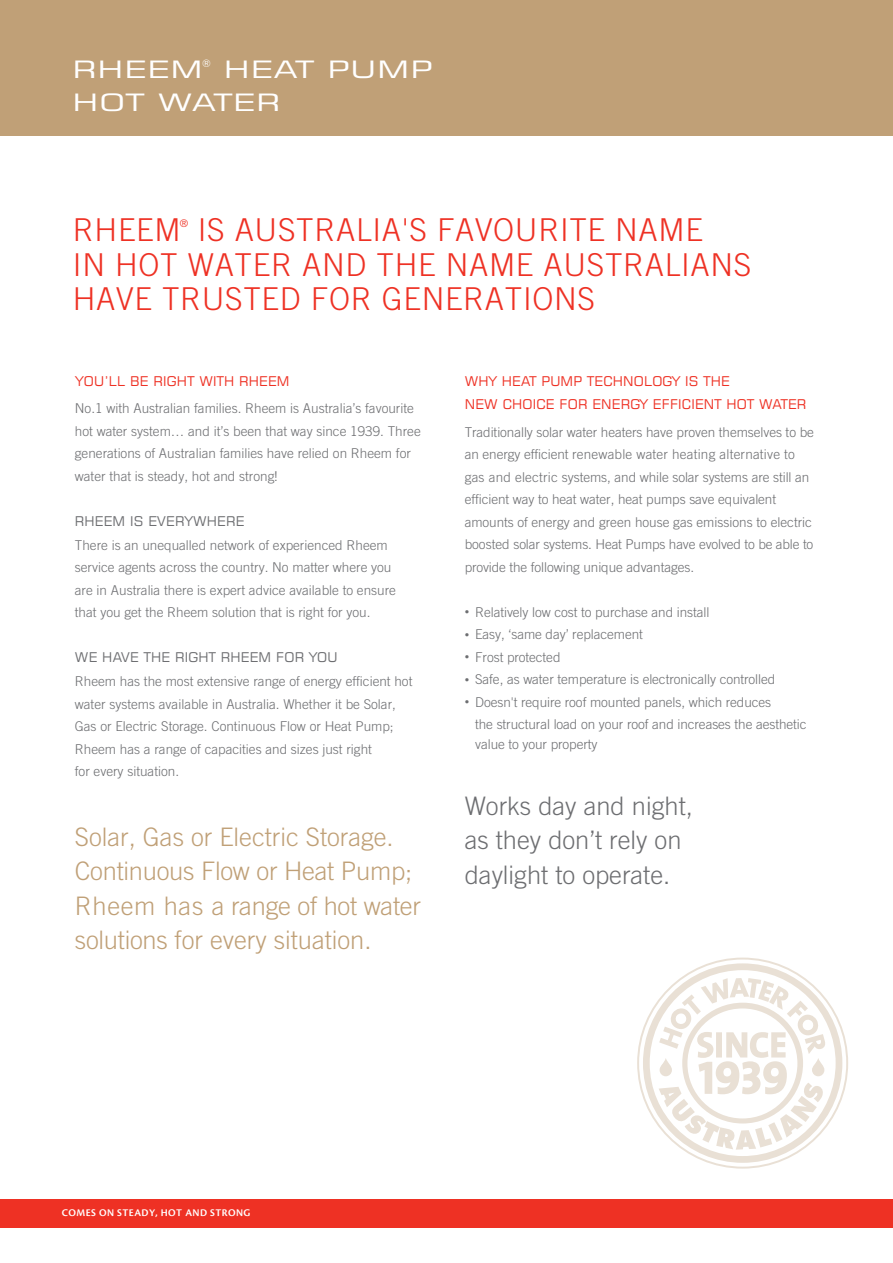
<style>
.page{position:relative;width:893px;height:1263px;background:#fff}
.page>*{position:absolute;margin:0;border:0;box-sizing:border-box;transform-origin:0 0}
.t1{font:300 31.5px/34.5px "Trade Gothic";letter-spacing:.02em;color:#ee3124}
.t2{font:300 25.5px/34.5px "Trade Gothic";color:#c0a077}
.t3{font:300 25.5px/34.5px "Trade Gothic";color:#6d6e71}
.t4{font:24px/32.8px "Square 721 BT";letter-spacing:.03em;color:#fff;scale:1.43 1}
.t5{font:300 13.5px/22.5px "Trade Gothic";color:#6d6e71}
.t6{font:13.5px/22.5px "Square 721 BT";letter-spacing:.015em;color:#ee3124}
.t7{font:13.5px "Square 721 BT";letter-spacing:.015em;color:#6d6e71}
.t8{font:600 10.65px "Cronos Pro";letter-spacing:.04em;color:#fff}
.t9{font:300 10.5px "Trade Gothic";color:#ee3124}
.t10{font:10.5px "Square 721 BT";color:#fff}
.s1{font-size:9px}
</style>
<div class="page">
<div style="left:0;top:1199px;width:893px;height:28px;background:#ee3124"></div>
<svg style="left:637px;top:957px;width:211px;height:211px"></svg>
<div style="left:0;top:0;width:893px;height:135px;background:#c0a077"></div>
<h3 class="t4" style="left:72px;top:52px;width:93px">RHEEM</h3>
<p class="t10" style="left:202px;top:56px;width:10px">®</p>
<h3 class="t4" style="left:72px;top:52px;width:254px;text-indent:151px">HEAT PUMP<br>HOT WATER</h3>
<h1 class="t1" style="left:73px;top:212px;width:680px;text-indent:125px">IS AUSTRALIA'S FAVOURITE NAME<br>IN HOT WATER AND THE NAME AUSTRALIANS<br>HAVE TRUSTED FOR GENERATIONS</h1>
<h1 class="t1" style="left:73px;top:212px;width:109px">RHEEM</h1>
<p class="t9" style="left:180px;top:217px;width:10px">®</p>
<p class="t6" style="left:76px;top:370px;width:215px">YOU’LL BE RIGHT WITH RHEEM</p>
<p class="t5" style="left:75px;top:397px;width:347px">No.1 with Australian families. Rheem is Australia’s favourite hot water system… and it’s been that way since 1939. Three generations of Australian families have relied on Rheem for water that is steady, hot and strong!</p>
<p class="t7" style="left:75px;top:512px;width:171px">RHEEM IS EVERYWHERE</p>
<p class="t5" style="left:75px;top:533px;width:323px">There is an unequalled network of experienced Rheem service agents across the country. No matter where you are in Australia there is expert advice available to ensure that you get the Rheem solution that is right for you.</p>
<p class="t7" style="left:75px;top:649px;width:264px">WE HAVE THE RIGHT RHEEM FOR YOU</p>
<p class="t5" style="left:75px;top:670px;width:339px">Rheem has the most extensive range of energy efficient hot water systems available in Australia. Whether it be Solar, Gas or Electric Storage. Continuous Flow or Heat Pump; Rheem has a range of capacities and sizes just right<br>for every situation.</p>
<h2 class="t2" style="left:75px;top:819px;width:347px">Solar, Gas or Electric Storage.<br>Continuous Flow or Heat Pump;<br>Rheem has a range of hot water solutions for every situation.</h2>
<p class="t6" style="left:465px;top:370px;width:343px">WHY HEAT PUMP TECHNOLOGY IS THE<br>NEW CHOICE FOR ENERGY EFFICIENT HOT WATER</p>
<p class="t5" style="left:465px;top:420px;width:351px">Traditionally solar water heaters have proven themselves to be an energy efficient renewable water heating alternative to gas and electric systems, and while solar systems are still an efficient way to heat water, heat pumps save equivalent amounts of energy and green house gas emissions to electric boosted solar systems. Heat Pumps have evolved to be able to provide the following unique advantages.</p>
<p class="t5" style="left:465px;top:600px;width:246px"><span class="s1">•</span> Relatively low cost to purchase and install</p>
<p class="t5" style="left:465px;top:623px;width:180px"><span class="s1">•</span> Easy, ‘same day’ replacement</p>
<p class="t5" style="left:465px;top:645px;width:97px"><span class="s1">•</span> Frost protected</p>
<p class="t5" style="left:465px;top:668px;width:312px"><span class="s1">•</span> Safe, as water temperature is electronically controlled</p>
<p class="t5" style="left:475px;top:690px;width:333px;text-indent:-10px"><span class="s1">•</span> Doesn't require roof mounted panels, which reduces<br>the structural load on your roof and increases the aesthetic</p>
<p class="t5" style="left:475px;top:732px;width:124px">value to your property</p>
<h2 class="t3" style="left:465px;top:788px;width:230px">Works day and night, as they don’t rely on daylight to operate.</h2>
<p class="t8" style="left:62px;top:1207px;width:190px">COMES ON STEADY, HOT AND STRONG</p>
</div>
